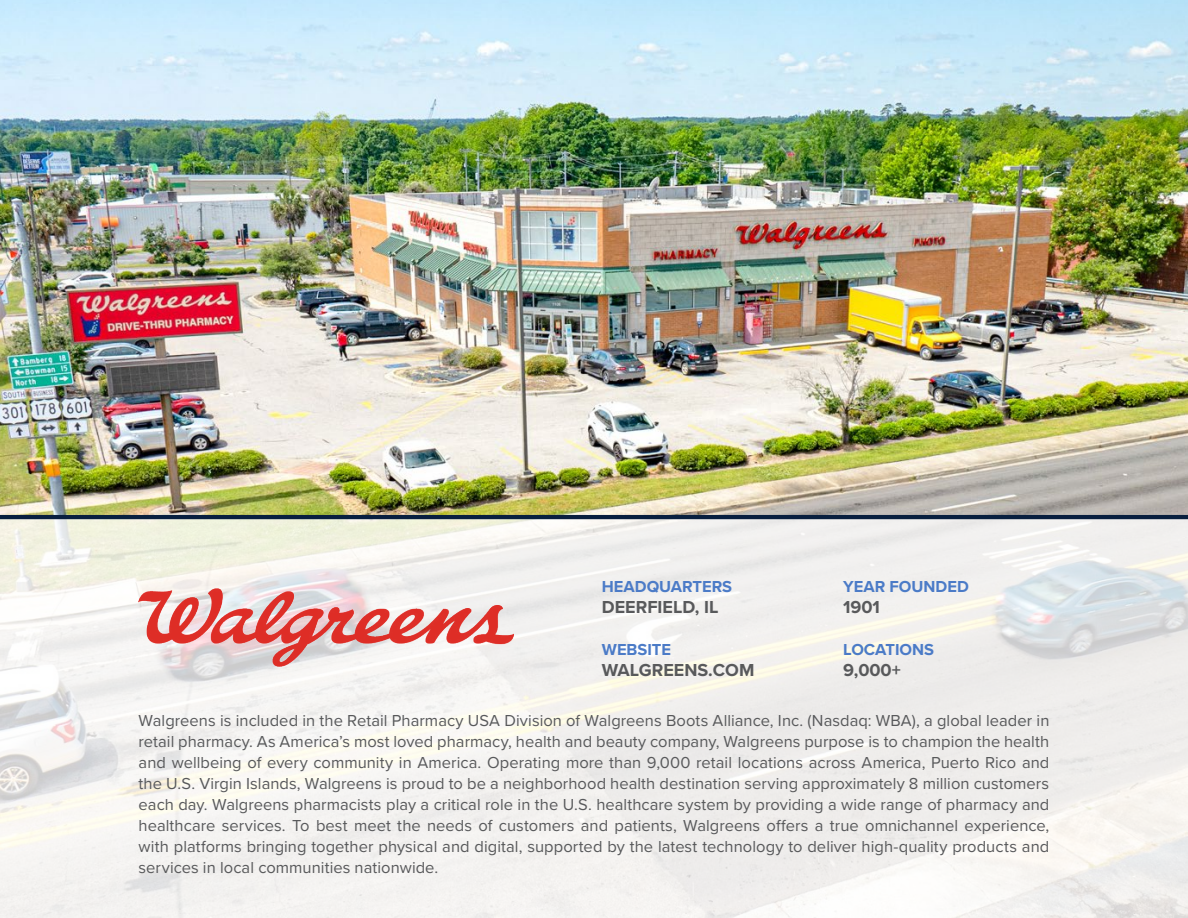
<style>
.page{position:relative;width:1188px;height:918px;background:#fff}
.page>*{position:absolute;margin:0;border:0;box-sizing:border-box;transform-origin:0 0}
.t1{font:700 18px "Proxima Nova";color:#58595b}
.t2{font:16.5px/21px "Proxima Nova";letter-spacing:.005em;color:#58595b;text-align:justify}
.t3{font:700 16.5px "Proxima Nova";color:#4b7bc7}
</style>
<div class="page">
<img style="left:0;top:0;width:1188px;height:515px">
<svg style="left:0;top:519px;width:1188px;height:399px;fill:#f2f0ee"></svg>
<img style="left:139px;top:589px;width:375px;height:78px">
<hr style="left:0;top:515px;width:1188px;height:4px;background:#081f3f">
<p class="t3" style="left:602px;top:574px;width:132px">HEADQUARTERS</p>
<p class="t1" style="left:602px;top:594px;width:118px">DEERFIELD, IL</p>
<p class="t3" style="left:602px;top:637px;width:71px">WEBSITE</p>
<p class="t1" style="left:602px;top:657px;width:154px">WALGREENS.COM</p>
<p class="t3" style="left:843px;top:574px;width:127px">YEAR FOUNDED</p>
<p class="t1" style="left:843px;top:594px;width:38px">1901</p>
<p class="t3" style="left:843px;top:637px;width:92px">LOCATIONS</p>
<p class="t1" style="left:843px;top:657px;width:59px">9,000+</p>
<p class="t2" style="left:139px;top:709px;width:912px">Walgreens is included in the Retail Pharmacy USA Division of Walgreens Boots Alliance, Inc. (Nasdaq: WBA), a global leader in retail pharmacy. As America’s most loved pharmacy, health and beauty company, Walgreens purpose is to champion the health and wellbeing of every community in America. Operating more than 9,000 retail locations across America, Puerto Rico and the U.S. Virgin Islands, Walgreens is proud to be a neighborhood health destination serving approximately 8 million customers each day. Walgreens pharmacists play a critical role in the U.S. healthcare system by providing a wide range of pharmacy and healthcare services. To best meet the needs of customers and patients, Walgreens offers a true omnichannel experience, with platforms bringing together physical and digital, supported by the latest technology to deliver high-quality products and services in local communities nationwide.</p>
</div>
